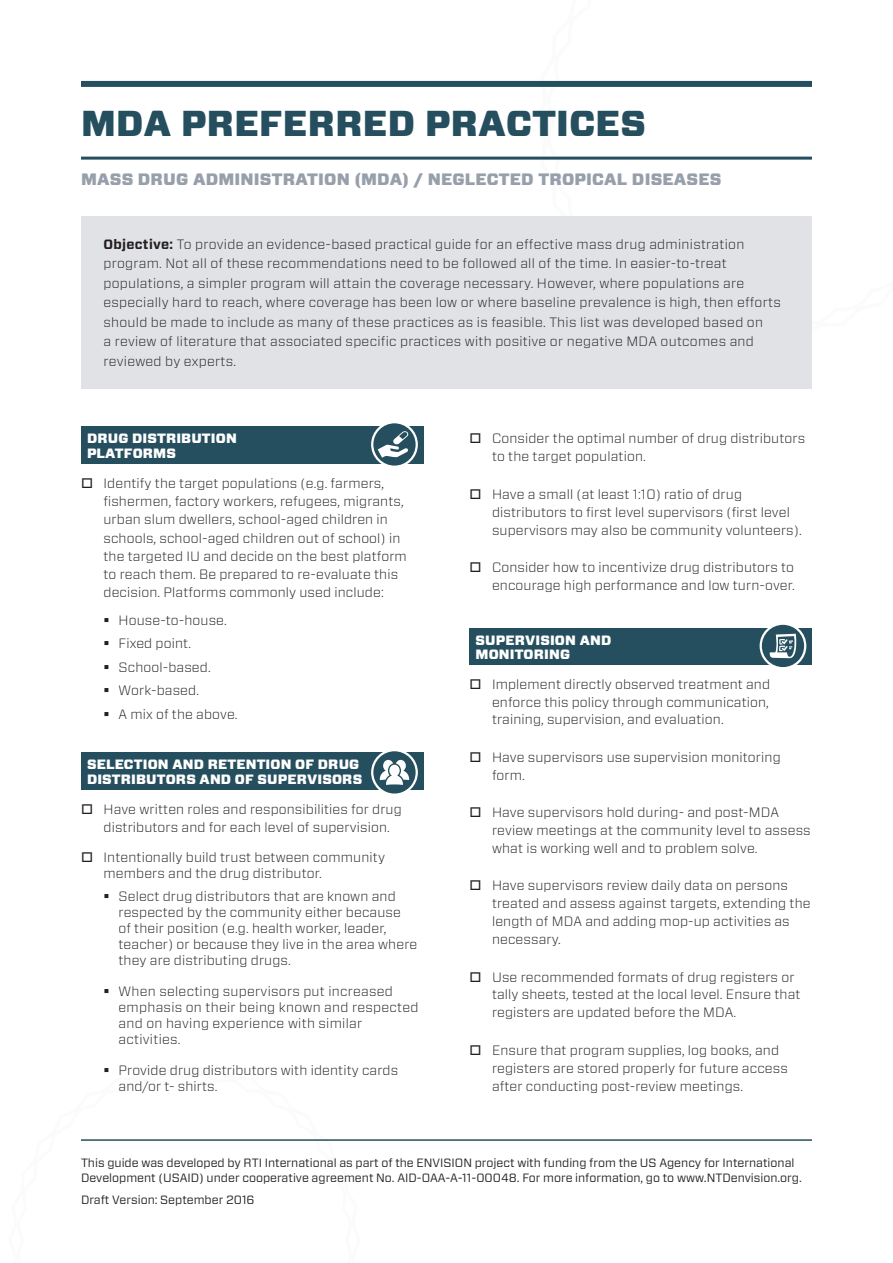
<style>
.page{position:relative;width:893px;height:1263px;background:#fff}
.page>*{position:absolute;margin:0;border:0;box-sizing:border-box;transform-origin:0 0}
.t1{font:900 36px "Forza";letter-spacing:.01em;color:#254f5e}
.t2{font:900 16.5px "Forza";letter-spacing:.01em;color:#97a0aa}
.Paragraph_Style_1{font:300 13.5px/17.9px "Forza";letter-spacing:.01em;color:#231f20}
.SubBullets{font:300 13.5px/15.9px "Forza";letter-spacing:.01em;color:#231f20}
.SubHead{font:900 13.5px/14.4px "Forza";letter-spacing:.01em;color:#fff}
.Paragraph_Style_1-2{font:12px/15px "Forza";color:#231f20}
.s1{font-weight:700}
</style>
<div class="page">
<svg style="left:536px;top:80px;width:276px;height:77px"></svg>
<div style="left:81px;top:81px;width:731px;height:6px;background:#254f5e"></div>
<hr style="left:81px;top:1139px;width:731px;height:2px;background:#254f5e">
<hr style="left:81px;top:157px;width:731px;height:3px;background:#254f5e">
<div style="left:81px;top:216px;width:731px;height:172px;background:#e1e2e5"></div>
<div style="left:81px;top:427px;width:342px;height:37px;background:#254f5e"></div>
<div style="left:81px;top:752px;width:342px;height:37px;background:#254f5e"></div>
<div style="left:469px;top:628px;width:343px;height:37px;background:#254f5e"></div>
<svg style="left:372px;top:750px;width:45px;height:45px"></svg>
<div style="left:371px;top:749px;width:47px;height:47px;border:2px solid #fff;border-radius:50%"></div>
<svg style="left:380px;top:760px;width:29px;height:25px"></svg>
<div style="left:761px;top:624px;width:44px;height:44px;background:#254f5e;border-radius:50%"></div>
<div style="left:760px;top:623px;width:46px;height:46px;border:2px solid #fff;border-radius:50%"></div>
<svg style="left:769px;top:634px;width:28px;height:24px"></svg>
<svg style="left:372px;top:422px;width:45px;height:45px"></svg>
<div style="left:371px;top:421px;width:47px;height:47px;border:2px solid #fff;border-radius:50%"></div>
<svg style="left:378px;top:431px;width:31px;height:27px"></svg>
<p class="t1" style="left:81px;top:99px;width:566px">MDA PREFERRED PRACTICES</p>
<p class="t2" style="left:81px;top:168px;width:642px">MASS DRUG ADMINISTRATION (MDA) / NEGLECTED TROPICAL DISEASES</p>
<p class="Paragraph_Style_1" style="left:104px;top:234px;width:679px;line-height:19.5px"><span class="s1">Objective:</span> To provide an evidence-based practical guide for an effective mass drug administration program. Not all of these recommendations need to be followed all of the time. In easier-to-treat populations, a simpler program will attain the coverage necessary. However, where populations are especially hard to reach, where coverage has been low or where baseline prevalence is high, then efforts should be made to include as many of these practices as is feasible. This list was developed based on<br>a review of literature that associated specific practices with positive or negative MDA outcomes and reviewed by experts.</p>
<p class="SubHead" style="left:87px;top:432px;width:151px">DRUG DISTRIBUTION<br>PLATFORMS</p>
<p class="Paragraph_Style_1" style="left:104px;top:474px;width:305px;text-indent:-22px">□ Identify the target populations (e.g. farmers, fishermen, factory workers, refugees, migrants, urban slum dwellers, school-aged children in schools, school-aged children out of school) in the targeted IU and decide on the best platform to reach them. Be prepared to re-evaluate this decision. Platforms commonly used include:</p>
<p class="SubBullets" style="left:104px;top:612px;width:125px">▪ House-to-house.</p>
<p class="SubBullets" style="left:104px;top:635px;width:89px">▪ Fixed point.</p>
<p class="SubBullets" style="left:104px;top:659px;width:109px">▪ School-based.</p>
<p class="SubBullets" style="left:104px;top:682px;width:97px">▪ Work-based.</p>
<p class="SubBullets" style="left:104px;top:706px;width:136px">▪ A mix of the above.</p>
<p class="SubHead" style="left:87px;top:757px;width:277px">SELECTION AND RETENTION OF DRUG<br>DISTRIBUTORS AND OF SUPERVISORS</p>
<p class="Paragraph_Style_1" style="left:104px;top:799px;width:300px;text-indent:-22px">□ Have written roles and responsibilities for drug distributors and for each level of supervision.</p>
<p class="SubBullets" style="left:104px;top:849px;width:283px;text-indent:-22px">□ Intentionally build trust between community members and the drug distributor.</p>
<p class="SubBullets" style="left:118px;top:888px;width:300px;text-indent:-15px">▪ Select drug distributors that are known and respected by the community either because<br>of their position (e.g. health worker, leader, teacher) or because they live in the area where they are distributing drugs.</p>
<p class="SubBullets" style="left:118px;top:983px;width:302px;text-indent:-15px">▪ When selecting supervisors put increased emphasis on their being known and respected and on having experience with similar activities.</p>
<p class="SubBullets" style="left:118px;top:1062px;width:281px;text-indent:-15px">▪ Provide drug distributors with identity cards and/or t- shirts.</p>
<p class="Paragraph_Style_1" style="left:492px;top:429px;width:315px;text-indent:-22px">□ Consider the optimal number of drug distributors to the target population.</p>
<p class="Paragraph_Style_1" style="left:492px;top:485px;width:311px;text-indent:-22px">□ Have a small (at least 1:10) ratio of drug distributors to first level supervisors (first level supervisors may also be community volunteers).</p>
<p class="Paragraph_Style_1" style="left:469px;top:558px;width:327px;text-align:right">□ Consider how to incentivize drug distributors to encourage high performance and low turn-over.</p>
<p class="SubHead" style="left:475px;top:633px;width:137px">SUPERVISION AND<br>MONITORING</p>
<p class="Paragraph_Style_1" style="left:492px;top:675px;width:280px;text-align:justify;text-indent:-22px">□ Implement directly observed treatment and enforce this policy through communication, training, supervision, and evaluation.</p>
<p class="Paragraph_Style_1" style="left:492px;top:748px;width:290px;text-indent:-22px">□ Have supervisors use supervision monitoring form.</p>
<p class="Paragraph_Style_1" style="left:492px;top:803px;width:320px;text-indent:-22px">□ Have supervisors hold during- and post-MDA review meetings at the community level to assess what is working well and to problem solve.</p>
<p class="Paragraph_Style_1" style="left:492px;top:876px;width:320px;text-indent:-22px">□ Have supervisors review daily data on persons treated and assess against targets, extending the length of MDA and adding mop-up activities as necessary.</p>
<p class="Paragraph_Style_1" style="left:492px;top:967px;width:310px;text-indent:-22px">□ Use recommended formats of drug registers or tally sheets, tested at the local level. Ensure that registers are updated before the MDA.</p>
<p class="Paragraph_Style_1" style="left:492px;top:1041px;width:297px;text-indent:-22px">□ Ensure that program supplies, log books, and registers are stored properly for future access after conducting post-review meetings.</p>
<p class="Paragraph_Style_1-2" style="left:81px;top:1155px;width:722px">This guide was developed by RTI International as part of the ENVISION project with funding from the US Agency for International<br>Development (USAID) under cooperative agreement No. AID-OAA-A-11-00048. For more information, go to www.NTDenvision.org.</p>
<p class="Paragraph_Style_1-2" style="left:81px;top:1192px;width:175px">Draft Version: September 2016</p>
</div>
